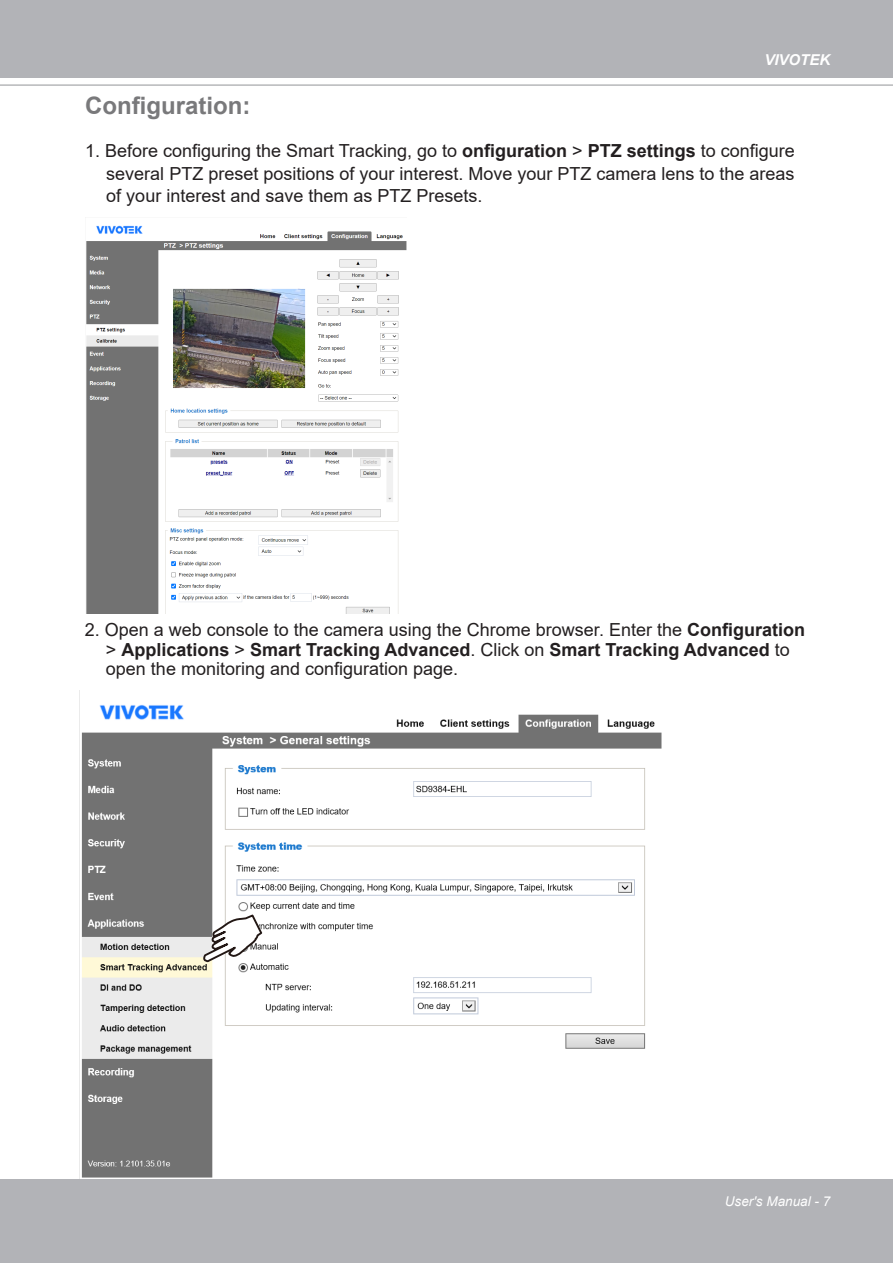
<style>
.page{position:relative;width:893px;height:1263px;background:#fff}
.page>*{position:absolute;margin:0;border:0;box-sizing:border-box;transform-origin:0 0}
._02_中標{font:700 24px "Arial";color:#79797b}
.t1{font:18px/19.5px "Arial";color:#231f20}
.t2{font:italic 700 15px "Arial";color:#fff}
.t3{font:italic 13.5px "Arial";color:#fff}
.s1{font-weight:700}
</style>
<div class="page">
<div style="left:0;top:0;width:893px;height:77px;background:#b2b3b7"></div>
<div style="left:0;top:1179px;width:893px;height:84px;background:#b2b3b7"></div>
<hr style="left:0;top:85px;width:893px;height:1px;background:#939598">
<img style="left:79px;top:691px;width:583px;height:487px">
<svg style="left:202px;top:913px;width:70px;height:51px"></svg>
<img style="left:86px;top:225px;width:321px;height:388px">
<p class="_02_中標" style="left:85px;top:89px;width:167px">Configuration:</p>
<p class="t2" style="left:764px;top:49px;width:67px">VIVOTEK</p>
<p class="t1" style="left:106px;top:140px;width:690px;line-height:22.5px;text-align:justify;text-indent:-21px">1. Before configuring the Smart Tracking, go to <span class="s1">onfiguration</span> &gt; <span class="s1">PTZ settings</span> to configure several PTZ preset positions of your interest. Move your PTZ camera lens to the areas of your interest and save them as PTZ Presets.</p>
<p class="t1" style="left:106px;top:620px;width:701px;text-indent:-21px">2. Open a web console to the camera using the Chrome browser. Enter the <span class="s1">Configuration </span>&gt; <span class="s1">Applications</span> &gt; <span class="s1">Smart Tracking Advanced</span>. Click on <span class="s1">Smart Tracking Advanced</span> to open the monitoring and configuration page.</p>
<p class="t3" style="left:725px;top:1193px;width:107px">User's Manual - 7</p>
</div>
